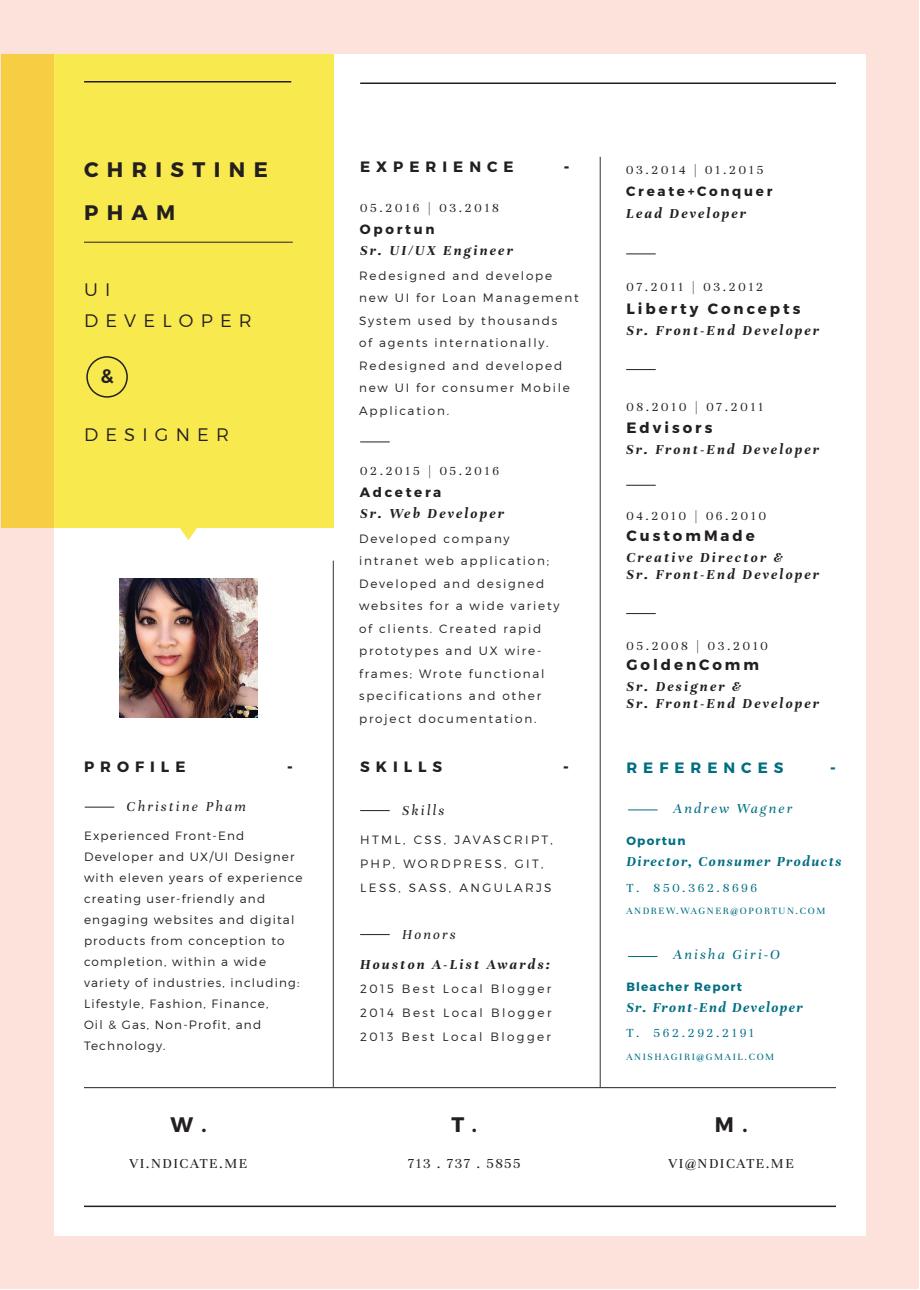
<style>
.page{position:relative;width:920px;height:1290px;background:#fff}
.page>*{position:absolute;margin:0;border:0;box-sizing:border-box;transform-origin:0 0}
.t1{font:700 21px/42.5px "Montserrat";letter-spacing:.4em;color:#231f20}
.t2{font:600 19.5px "Montserrat";color:#231f20}
.t3{font:300 18px/31.5px "Montserrat";letter-spacing:.4em;color:#231f20}
.t4{font:italic 700 15px/16.5px "Unna";letter-spacing:.15em;color:#231f20}
.t5{font:700 15px "Montserrat";letter-spacing:.2em;color:#231f20}
.t6{font:italic 700 15px "Unna";letter-spacing:.1em;color:#016e82}
.t7{font:15px "Unna";letter-spacing:.1em;color:#231f20}
.t8{font:italic 15px "Unna";letter-spacing:.15em;color:#231f20}
.t9{font:italic 15px "Unna";letter-spacing:.15em;color:#016e82}
.t10{font:700 15px "Montserrat";letter-spacing:.4em;color:#231f20}
.t11{font:700 15px "Montserrat";letter-spacing:.4em;color:#016e82}
.t12{font:900 15px "Montserrat";color:#231f20}
.t13{font:900 15px "Montserrat";color:#016e82}
.t14{font:13.5px "Unna";letter-spacing:.2em;color:#231f20}
.t15{font:700 13.5px "Montserrat";letter-spacing:.2em;color:#231f20}
.t16{font:13.5px "Unna";letter-spacing:.2em;color:#016e82}
.t17{font:300 12px/22.5px "Montserrat";letter-spacing:.15em;color:#231f20}
.t18{font:300 12px/21px "Montserrat";letter-spacing:.1em;color:#231f20}
.t19{font:300 12px/24px "Montserrat";letter-spacing:.2em;color:#231f20}
.t20{font:700 12px "Montserrat";letter-spacing:.1em;color:#016e82}
.t21{font:10.5px "Unna";letter-spacing:.15em;color:#016e82}
</style>
<div class="page">
<div style="left:1px;top:1px;width:918px;height:1288px;background:#fde1db"></div>
<div style="left:54px;top:54px;width:812px;height:1182px;background:#fff"></div>
<hr style="left:333px;top:561px;width:1px;height:526px;background:#312f30">
<hr style="left:600px;top:157px;width:1px;height:930px;background:#312f30">
<svg style="left:1px;top:54px;width:333px;height:474px;background:#f7e44c"></svg>
<hr style="left:84px;top:81px;width:207px;height:2px;background:#231f20">
<hr style="left:84px;top:242px;width:209px;height:1px;background:#231f20">
<svg style="left:174px;top:520px;width:29px;height:20px"></svg>
<hr style="left:84px;top:1087px;width:752px;height:1px;background:#231f20">
<hr style="left:360px;top:810px;width:30px;height:1px;background:#231f20">
<hr style="left:360px;top:934px;width:30px;height:1px;background:#231f20">
<hr style="left:360px;top:442px;width:30px;height:1px;background:#231f20">
<hr style="left:626px;top:613px;width:30px;height:1px;background:#231f20">
<hr style="left:626px;top:485px;width:30px;height:1px;background:#231f20">
<hr style="left:626px;top:369px;width:30px;height:1px;background:#231f20">
<hr style="left:626px;top:254px;width:30px;height:1px;background:#231f20">
<svg style="left:85px;top:807px;width:29px;height:1px"></svg>
<hr style="left:628px;top:809px;width:30px;height:1px;background:#016e82">
<hr style="left:628px;top:956px;width:30px;height:1px;background:#016e82">
<hr style="left:360px;top:83px;width:476px;height:1px;background:#231f20">
<hr style="left:84px;top:1205px;width:752px;height:2px;background:#231f20">
<div style="left:86px;top:356px;width:42px;height:42px;border:2px solid #231f20;border-radius:50%"></div>
<img style="left:119px;top:579px;width:138px;height:138px">
<h1 class="t1" style="left:84px;top:149px;width:185px">CHRISTINE<br>PHAM</h1>
<p class="t10" style="left:360px;top:157px;width:155px">EXPERIENCE</p>
<p class="t12" style="left:564px;top:157px;width:7px">-</p>
<p class="t14" style="left:360px;top:200px;width:140px">05.2016 | 03.2018</p>
<p class="t15" style="left:360px;top:221px;width:76px">Oportun</p>
<p class="t4" style="left:360px;top:242px;width:154px">Sr. UI/UX Engineer</p>
<p class="t14" style="left:626px;top:162px;width:139px">03.2014 | 01.2015</p>
<p class="t4" style="left:626px;top:205px;width:122px">Lead Developer</p>
<p class="t15" style="left:626px;top:183px;width:148px">Create+Conquer</p>
<p class="t17" style="left:359px;top:264px;width:221px">Redesigned and develope new UI for Loan Management<br>System used by thousands<br>of agents internationally.<br>Redesigned and developed new UI for consumer Mobile<br>Application.</p>
<h3 class="t3" style="left:84px;top:273px;width:169px">U I<br>DEVELOPER</h3>
<p class="t14" style="left:626px;top:279px;width:138px">07.2011 | 03.2012</p>
<p class="t5" style="left:626px;top:300px;width:176px">Liberty Concepts</p>
<p class="t4" style="left:626px;top:322px;width:194px">Sr. Front-End Developer</p>
<h2 class="t2" style="left:100px;top:364px;width:15px">&amp;</h2>
<p class="t14" style="left:626px;top:399px;width:139px">08.2010 | 07.2011</p>
<h3 class="t3" style="left:84px;top:418px;width:147px">DESIGNER</h3>
<p class="t14" style="left:360px;top:463px;width:140px">02.2015 | 05.2016</p>
<p class="t15" style="left:360px;top:484px;width:83px">Adcetera</p>
<p class="t4" style="left:360px;top:505px;width:145px">Sr. Web Developer</p>
<p class="t17" style="left:359px;top:527px;width:202px">Developed company intranet web application;<br>Developed and designed websites for a wide variety of clients. Created rapid prototypes and UX wire&shy;frames; Wrote functional specifications and other project documentation.</p>
<p class="t5" style="left:626px;top:419px;width:87px">Edvisors</p>
<p class="t4" style="left:626px;top:441px;width:194px">Sr. Front-End Developer</p>
<p class="t14" style="left:626px;top:508px;width:141px">04.2010 | 06.2010</p>
<p class="t5" style="left:626px;top:526px;width:130px">CustomMade</p>
<p class="t4" style="left:626px;top:550px;width:194px">Creative Director &amp;<br>Sr. Front-End Developer</p>
<p class="t14" style="left:626px;top:638px;width:143px">05.2008 | 03.2010</p>
<p class="t5" style="left:626px;top:656px;width:134px">GoldenComm</p>
<p class="t4" style="left:626px;top:678px;width:194px">Sr. Designer &amp;<br>Sr. Front-End Developer</p>
<p class="t10" style="left:84px;top:757px;width:103px">PROFILE</p>
<p class="t12" style="left:287px;top:757px;width:7px">-</p>
<p class="t5" style="left:360px;top:757px;width:84px">SKILLS</p>
<p class="t12" style="left:563px;top:757px;width:7px">-</p>
<p class="t13" style="left:830px;top:758px;width:7px">-</p>
<p class="t11" style="left:626px;top:758px;width:159px">REFERENCES</p>
<p class="t8" style="left:127px;top:798px;width:121px">Christine Pham</p>
<p class="t9" style="left:673px;top:799px;width:120px">Andrew Wagner</p>
<p class="t8" style="left:402px;top:802px;width:43px">Skills</p>
<p class="t18" style="left:84px;top:825px;width:220px">Experienced Front-End<br>Developer and UX/UI Designer with eleven years of experience creating user-friendly and engaging websites and digital products from conception to completion, within a wide variety of industries, including:<br>Lifestyle, Fashion, Finance,<br>Oil &amp; Gas, Non-Profit, and<br>Technology.</p>
<p class="t20" style="left:626px;top:833px;width:61px">Oportun</p>
<p class="t19" style="left:360px;top:827px;width:194px">HTML, CSS, JAVASCRIPT,<br>PHP, WORDPRESS, GIT,<br>LESS, SASS, ANGULARJS</p>
<p class="t6" style="left:626px;top:852px;width:216px">Director, Consumer Products</p>
<p class="t16" style="left:626px;top:880px;width:132px">T. 850.362.8696</p>
<p class="t21" style="left:626px;top:905px;width:200px">ANDREW.WAGNER@OPORTUN.COM</p>
<p class="t8" style="left:402px;top:926px;width:55px">Honors</p>
<p class="t9" style="left:673px;top:946px;width:108px">Anisha Giri-O</p>
<p class="t4" style="left:360px;top:956px;width:191px">Houston A-List Awards:</p>
<p class="t17" style="left:360px;top:977px;width:193px;line-height:24px;text-align:justify">2015 Best Local Blogger 2014 Best Local Blogger 2013 Best Local Blogger</p>
<p class="t20" style="left:626px;top:980px;width:117px">Bleacher Report</p>
<p class="t6" style="left:626px;top:999px;width:178px">Sr. Front-End Developer</p>
<p class="t16" style="left:626px;top:1025px;width:129px">T. 562.292.2191</p>
<p class="t21" style="left:626px;top:1050px;width:149px">ANISHAGIRI@GMAIL.COM</p>
<h1 class="t1" style="left:170px;top:1104px;width:38px">W .</h1>
<h1 class="t1" style="left:452px;top:1104px;width:27px">T .</h1>
<h1 class="t1" style="left:715px;top:1104px;width:34px">M .</h1>
<p class="t7" style="left:129px;top:1155px;width:119px">VI.NDICATE.ME</p>
<p class="t7" style="left:408px;top:1155px;width:114px">713 . 737 . 5855</p>
<p class="t7" style="left:669px;top:1155px;width:127px">VI@NDICATE.ME</p>
</div>
